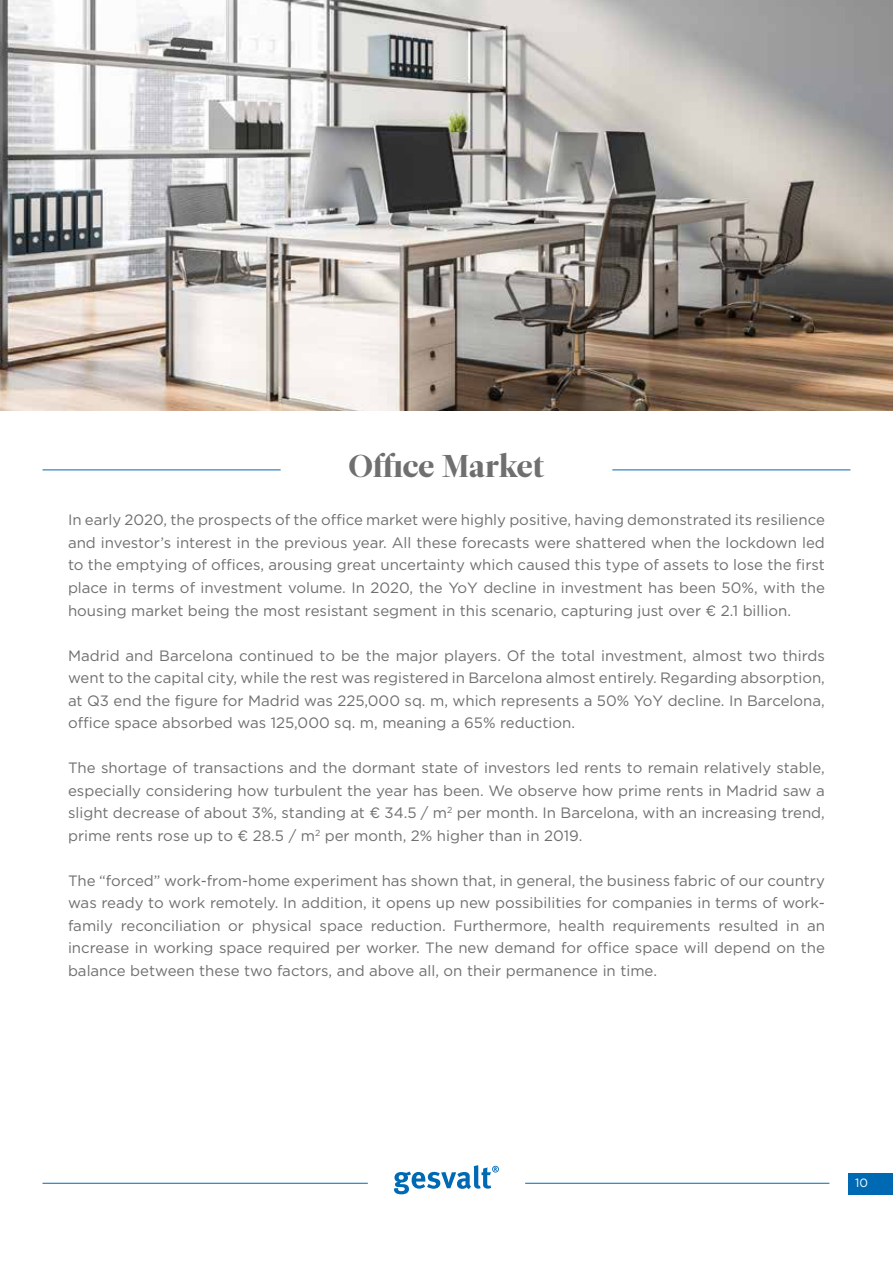
<style>
.page{position:relative;width:893px;height:1263px;background:#fff}
.page>*{position:absolute;margin:0;border:0;box-sizing:border-box;transform-origin:0 0}
.t1{font:31.5px "Leitura Display";color:#706f6f}
.t2{font:15px/22.5px "Gotham";color:#706f6f;text-align:justify}
.t3{font:12px "Gotham";color:#fff}
</style>
<div class="page">
<svg style="left:394px;top:1165px;width:105px;height:29px"></svg>
<hr style="left:43px;top:1183px;width:325px;height:1px;background:#0069b4">
<hr style="left:525px;top:1183px;width:304px;height:1px;background:#0069b4">
<div style="left:848px;top:1173px;width:45px;height:21px;background:#0069b4"></div>
<hr style="left:43px;top:469px;width:238px;height:1px;background:#0069b4">
<hr style="left:612px;top:469px;width:238px;height:1px;background:#0069b4">
<img style="left:0;top:0;width:893px;height:410px">
<h1 class="t1" style="left:349px;top:447px;width:197px">Office Market</h1>
<p class="t2" style="left:68px;top:509px;width:758px">In early 2020, the prospects of the office market were highly positive, having demonstrated its resilience and investor’s interest in the previous year. All these forecasts were shattered when the lockdown led to the emptying of offices, arousing great uncertainty which caused this type of assets to lose the first place in terms of investment volume. In 2020, the YoY decline in investment has been 50%, with the housing market being the most resistant segment in this scenario, capturing just over € 2.1 billion.</p>
<p class="t2" style="left:68px;top:644px;width:758px">Madrid and Barcelona continued to be the major players. Of the total investment, almost two thirds went to the capital city, while the rest was registered in Barcelona almost entirely. Regarding absorption, at Q3 end the figure for Madrid was 225,000 sq. m, which represents a 50% YoY decline. In Barcelona, office space absorbed was 125,000 sq. m, meaning a 65% reduction.</p>
<p class="t2" style="left:68px;top:756px;width:758px">The shortage of transactions and the dormant state of investors led rents to remain relatively stable, especially considering how turbulent the year has been. We observe how prime rents in Madrid saw a slight decrease of about 3%, standing at € 34.5 / m<sup>2</sup> per month. In Barcelona, with an increasing trend, prime rents rose up to € 28.5 / m<sup>2</sup> per month, 2% higher than in 2019.</p>
<p class="t2" style="left:68px;top:869px;width:758px">The “forced” work-from-home experiment has shown that, in general, the business fabric of our country was ready to work remotely. In addition, it opens up new possibilities for companies in terms of work&shy;family reconciliation or physical space reduction. Furthermore, health requirements resulted in an increase in working space required per worker. The new demand for office space will depend on the balance between these two factors, and above all, on their permanence in time.</p>
<p class="t3" style="left:855px;top:1175px;width:14px">10</p>
</div>
